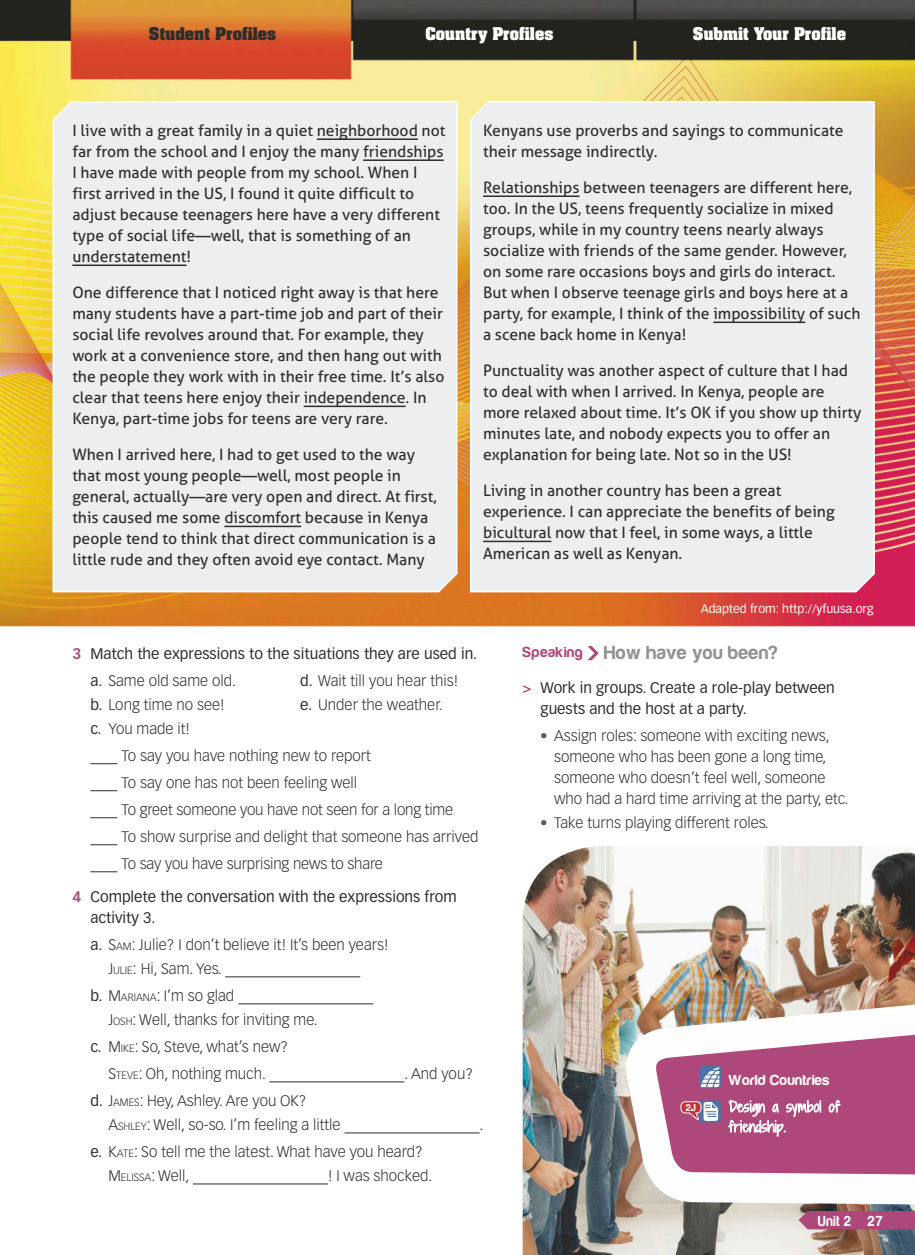
<style>
.page{position:relative;width:915px;height:1255px;background:#fff}
.page>*{position:absolute;margin:0;border:0;box-sizing:border-box;transform-origin:0 0}
.t1{font:19.5px "Harabara";letter-spacing:.03em;color:#929292}
.t2{font:15.75px/21px "Aller";color:#2e2e2d}
.t3{font:300 15px/24px "Vectora LT Std";color:#2e2e2d}
.t4{font:15px/21px "Vectora LT Std";color:#2e2e2d}
.t5{font:700 15px "Aachen Std";color:#fefefe}
.t6{font:700 15px "Aachen Std";color:#2e2e2d}
.t7{font:15px "Harabara";letter-spacing:.03em;color:#fefefe}
.t8{font:15px "Harabara";letter-spacing:.03em;color:#fefefe;scale:.9 1}
.t9{font:12px "Vectora LT Std";color:#fefefe}
.t10{font:300 10.5px "Vectora LT Std";color:#2e2e2d}
.t11{font:700 9.75px "Helvetica Neue LT Std";color:#fefefe}
.s1{font-weight:700;color:#af487a}
.s2{font-weight:300}
.s3{font-weight:400}
.s4{font-style:inherit}
.s5{font-size:10.5px}
.s6{font-size:15px}
.s7{font-size:15px;color:#af487a}
.s8{color:#5c5c5b}
</style>
<div class="page">
<img style="left:0;top:0;width:914px;height:1254px">
<div style="left:469px;top:100px;width:406px;height:493px;background:#edeeef"></div>
<div style="left:52px;top:100px;width:406px;height:493px;background:#edeeef"></div>
<img style="left:633px;top:983px;width:281px;height:237px">
<svg style="left:698px;top:1100px;width:22px;height:22px"></svg>
<svg style="left:828px;top:1100px;width:11px;height:29px"></svg>
<svg style="left:728px;top:1099px;width:92px;height:50px;background:#bd6891"></svg>
<svg style="left:680px;top:1101px;width:37px;height:19px"></svg>
<div style="left:698px;top:1065px;width:22px;height:23px;background:#4b73aa;border-radius:3px"></div>
<svg style="left:700px;top:1067px;width:19px;height:20px"></svg>
<hr style="left:317px;top:138px;width:101px;height:2px;background:#2e2e2d">
<hr style="left:363px;top:159px;width:80px;height:2px;background:#2e2e2d">
<hr style="left:72px;top:264px;width:114px;height:2px;background:#2e2e2d">
<hr style="left:303px;top:405px;width:102px;height:2px;background:#2e2e2d">
<hr style="left:224px;top:525px;width:77px;height:2px;background:#2e2e2d">
<hr style="left:483px;top:195px;width:96px;height:2px;background:#2e2e2d">
<hr style="left:713px;top:321px;width:92px;height:2px;background:#2e2e2d">
<hr style="left:483px;top:540px;width:68px;height:2px;background:#2e2e2d">
<svg style="left:90px;top:763px;width:27px;height:1px"></svg>
<svg style="left:90px;top:790px;width:27px;height:1px"></svg>
<svg style="left:90px;top:817px;width:27px;height:1px"></svg>
<svg style="left:90px;top:844px;width:27px;height:1px"></svg>
<svg style="left:90px;top:871px;width:27px;height:1px"></svg>
<hr style="left:225px;top:976px;width:135px;height:1px;background:#2e2e2d">
<hr style="left:238px;top:1003px;width:135px;height:1px;background:#2e2e2d">
<hr style="left:269px;top:1081px;width:135px;height:1px;background:#2e2e2d">
<hr style="left:344px;top:1132px;width:135px;height:1px;background:#2e2e2d">
<hr style="left:193px;top:1183px;width:135px;height:1px;background:#2e2e2d">
<svg style="left:587px;top:646px;width:11px;height:14px"></svg>
<svg style="left:798px;top:1210px;width:116px;height:19px;background:#ab4e7a"></svg>
<p class="t6" style="left:149px;top:22px;width:129px">Student Profiles</p>
<p class="t5" style="left:425px;top:22px;width:129px">Country Profiles</p>
<p class="t5" style="left:692px;top:22px;width:154px">Submit Your Profile</p>
<p class="t2" style="left:72px;top:120px;width:374px">I live with a great family in a quiet neighborhood not far from the school and I enjoy the many friendships I have made with people from my school. When I first arrived in the US, I found it quite difficult to adjust because teenagers here have a very different type of social life—well, that is something of an understatement!</p>
<p class="t2" style="left:72px;top:282px;width:373px">One difference that I noticed right away is that here many students have a part-time job and part of their social life revolves around that. For example, they work at a convenience store, and then hang out with the people they work with in their free time. It’s also clear that teens here enjoy their independence. In Kenya, part-time jobs for teens are very rare.</p>
<p class="t2" style="left:72px;top:444px;width:366px">When I arrived here, I had to get used to the way that most young people—well, most people in general, actually—are very open and direct. At first, this caused me some discomfort because in Kenya people tend to think that direct communication is a little rude and they often avoid eye contact. Many</p>
<p class="t2" style="left:483px;top:120px;width:362px">Kenyans use proverbs and sayings to communicate their message indirectly.</p>
<p class="t2" style="left:483px;top:177px;width:379px">Relationships between teenagers are different here, too. In the US, teens frequently socialize in mixed groups, while in my country teens nearly always socialize with friends of the same gender. However, on some rare occasions boys and girls do interact.<br>But when I observe teenage girls and boys here at a party, for example, I think of the impossibility of such a scene back home in Kenya!</p>
<p class="t2" style="left:483px;top:360px;width:380px">Punctuality was another aspect of culture that I had to deal with when I arrived. In Kenya, people are more relaxed about time. It’s OK if you show up thirty minutes late, and nobody expects you to offer an explanation for being late. Not so in the US!</p>
<p class="t2" style="left:483px;top:480px;width:353px">Living in another country has been a great experience. I can appreciate the benefits of being bicultural now that I feel, in some ways, a little American as well as Kenyan.</p>
<p class="t9" style="left:700px;top:601px;width:174px">Adapted from: http://yfuusa.org</p>
<p class="t4" style="left:90px;top:640px;width:388px;line-height:27px;text-indent:-18px"><span class="s1">3</span> Match the expressions to the situations they are used in. a. <span class="s2">Same old same old.</span></p>
<p class="t3" style="left:90px;top:693px;width:136px"><span class="s3">b.</span> Long time no see! <span class="s3">c.</span> You made it!</p>
<p class="t3" style="left:300px;top:669px;width:159px"><span class="s3">d.</span> Wait till you hear this! <span class="s3">e.</span> Under the weather.</p>
<p class="t3" style="left:121px;top:742px;width:358px;line-height:27px">To say you have nothing new to report<br>To say one has not been feeling well<br>To greet someone you have not seen for a long time<br>To show surprise and delight that someone has arrived To say you have surprising news to share</p>
<p class="t4" style="left:90px;top:886px;width:368px;text-indent:-18px"><span class="s1">4</span> Complete the conversation with the expressions from activity 3.</p>
<p class="t3" style="left:108px;top:933px;width:281px;text-indent:-18px"><span class="s3">a.</span> <span class="s4">S</span><span class="s5">AM</span><span class="s4">:</span> Julie? I don’t believe it! It’s been years!<br><span class="s4">J</span><span class="s5">ULIE</span><span class="s4">:</span> Hi, Sam. Yes.</p>
<p class="t3" style="left:108px;top:984px;width:211px;text-indent:-18px"><span class="s3">b.</span> <span class="s4">M</span><span class="s5">ARIANA</span><span class="s4">:</span> I’m so glad<br><span class="s4">J</span><span class="s5">OSH</span><span class="s4">:</span> Well, thanks for inviting me.</p>
<p class="t3" style="left:90px;top:1033px;width:199px;line-height:27px;text-align:center"><span class="s3">c.</span> <span class="s4">M</span><span class="s5">IKE</span><span class="s4">:</span> So, Steve, what’s new?<br><span class="s4">S</span><span class="s5">TEVE</span><span class="s4">:</span> Oh, nothing much.</p>
<p class="t3" style="left:404px;top:1062px;width:70px">. And you?</p>
<p class="t3" style="left:108px;top:1089px;width:234px;text-indent:-18px"><span class="s3">d.</span> <span class="s4">J</span><span class="s5">AMES</span><span class="s4">:</span> Hey, Ashley. Are you OK?<br><span class="s4">A</span><span class="s5">SHLEY</span><span class="s4">:</span> Well, so-so. I’m feeling a little</p>
<p class="t3" style="left:90px;top:1140px;width:334px"><span class="s3">e.</span> <span class="s4">K</span><span class="s5">ATE</span><span class="s4">:</span> So tell me the latest. What have you heard?</p>
<p class="t10" style="left:108px;top:1171px;width:83px"><span class="s6">M</span>ELISSA<span class="s6">:</span> <span class="s6">Well,</span></p>
<p class="t3" style="left:328px;top:1164px;width:106px">! I was shocked.</p>
<p class="t3" style="left:479px;top:1113px;width:5px">.</p>
<p class="t1" style="left:522px;top:642px;width:257px"><span class="s7">Speaking</span> How have you been?</p>
<p class="t4" style="left:540px;top:677px;width:295px;text-indent:-18px"><span class="s1">&gt;</span> Work in groups. Create a role-play between guests and the host at a party.</p>
<p class="t3" style="left:554px;top:725px;width:296px;line-height:21px;text-indent:-14px"><span class="s8">•</span> Assign roles: someone with exciting news, someone who has been gone a long time, someone who doesn’t feel well, someone who had a hard time arriving at the party, etc.</p>
<p class="t3" style="left:540px;top:811px;width:230px"><span class="s8">•</span> Take turns playing different roles.</p>
<p class="t11" style="left:685px;top:1101px;width:12px">2J</p>
<p class="t7" style="left:728px;top:1072px;width:102px">World Countries</p>
<p class="t8" style="left:818px;top:1212px;width:74px">Unit 2 27</p>
</div>
